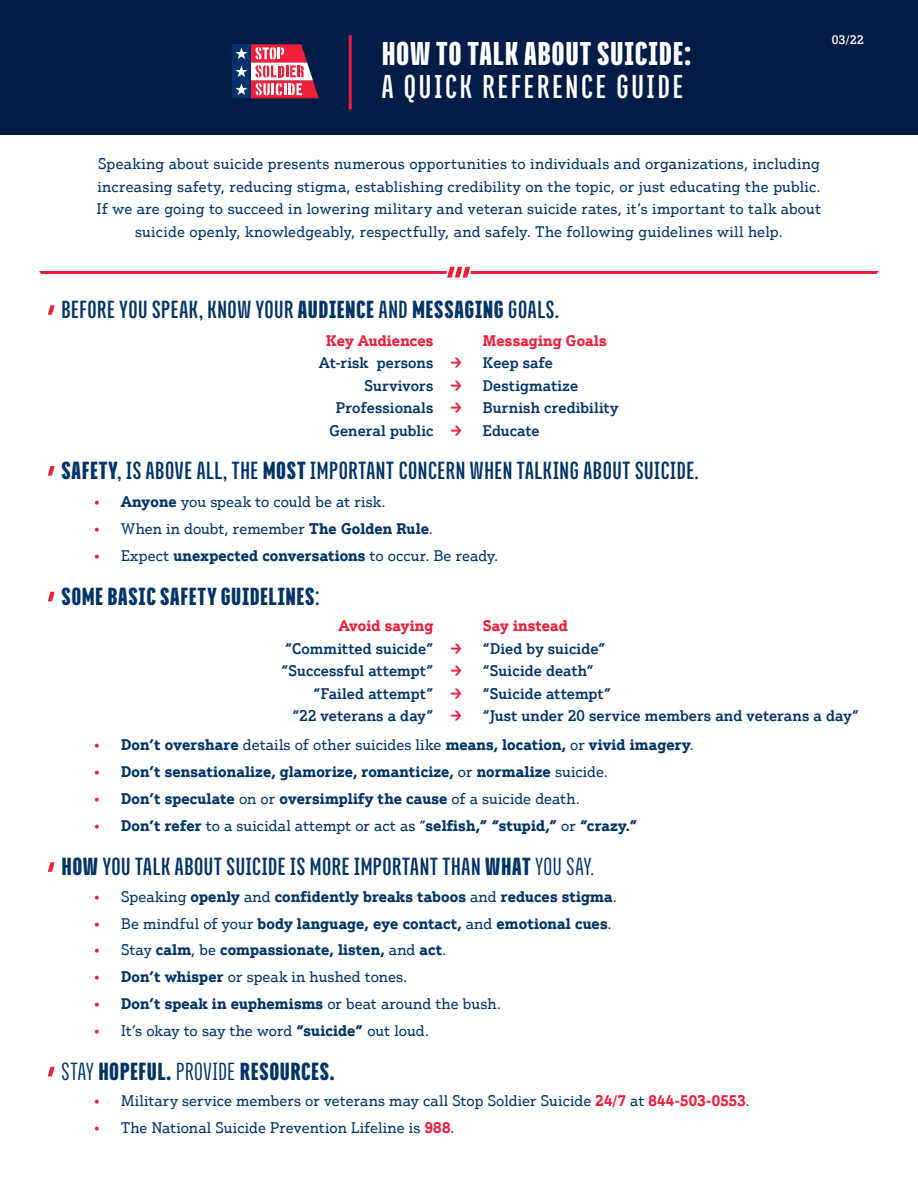
<style>
.page{position:relative;width:918px;height:1188px;background:#fff}
.page>*{position:absolute;margin:0;border:0;box-sizing:border-box;transform-origin:0 0}
.t1{font:800 36px "Titular";letter-spacing:.02em;color:#fff}
.t2{font:700 36px "Titular";letter-spacing:.08em;color:#fff}
.t3{font:700 27px "Titular";letter-spacing:.025em;color:#036}
.t4{font:800 27px "Titular";letter-spacing:.025em;color:#036}
.t5{font:15px/22.5px "Justus Pro";letter-spacing:.01em;color:#036;text-align:center}
.t6{font:700 15px "Justus Pro";letter-spacing:.01em;color:#036}
.t7{font:500 15px/22.5px "Justus Pro";letter-spacing:.005em;color:#036}
.t8{font:700 15px "Justus Pro";letter-spacing:.01em;color:#ed1f3b}
.t9{font:500 12px "Justus Pro";color:#fff}
.s1{font-weight:800}
.s2{font-weight:700;color:#ed1f3b}
.s3{font-family:"Titular";font-weight:800;color:#ed1f3b}
.s4{font-weight:700}
.s5{font-weight:400}
</style>
<div class="page">
<div style="left:0;top:0;width:918px;height:135px;background:#001c47"></div>
<svg style="left:39px;top:267px;width:840px;height:11px"></svg>
<svg style="left:48px;top:305px;width:7px;height:10px"></svg>
<svg style="left:48px;top:466px;width:7px;height:10px"></svg>
<svg style="left:48px;top:592px;width:7px;height:9px"></svg>
<svg style="left:48px;top:862px;width:7px;height:10px"></svg>
<svg style="left:48px;top:1067px;width:7px;height:9px"></svg>
<hr style="left:349px;top:35px;width:3px;height:75px;background:#ed1f3b">
<div style="left:232px;top:44px;width:19px;height:54px;background:#003369"></div>
<svg style="left:235px;top:44px;width:84px;height:54px"></svg>
<p class="t1" style="left:382px;top:34px;width:311px">HOW TO TALK ABOUT SUICIDE:</p>
<p class="t2" style="left:382px;top:69px;width:303px">A QUICK REFERENCE GUIDE</p>
<p class="t9" style="left:832px;top:32px;width:34px">03/22</p>
<p class="t5" style="left:97px;top:152px;width:726px">Speaking about suicide presents numerous opportunities to individuals and organizations, including increasing safety, reducing stigma, establishing credibility on the topic, or just educating the public.<br>If we are going to succeed in lowering military and veteran suicide rates, it’s important to talk about suicide openly, knowledgeably, respectfully, and safely. The following guidelines will help.</p>
<p class="t3" style="left:62px;top:296px;width:499px">BEFORE YOU SPEAK, KNOW YOUR <span class="s1">AUDIENCE</span> AND <span class="s1">MESSAGING</span> GOALS.</p>
<p class="t8" style="left:326px;top:330px;width:109px">Key Audiences</p>
<p class="t7" style="left:319px;top:351px;width:144px;text-align:right">At-risk persons <span class="s2">→<br></span>Survivors <span class="s2">→<br></span>Professionals <span class="s2">→<br></span>General public <span class="s2">→</span></p>
<p class="t3" style="left:62px;top:457px;width:639px"><span class="s1">SAFETY</span>, IS ABOVE ALL, THE <span class="s1">MOST</span> IMPORTANT CONCERN WHEN TALKING ABOUT SUICIDE.</p>
<p class="t5" style="left:94px;top:490px;width:293px"><span class="s3">•</span> <span class="s4">Anyone</span> you speak to could be at risk.</p>
<p class="t5" style="left:94px;top:517px;width:340px"><span class="s3">•</span> When in doubt, remember <span class="s4">The Golden Rule</span>.</p>
<p class="t6" style="left:94px;top:546px;width:405px"><span class="s3">•</span> <span class="s5">Expect</span> unexpected conversations <span class="s5">to occur. Be ready.</span></p>
<p class="t8" style="left:483px;top:330px;width:125px">Messaging Goals</p>
<p class="t7" style="left:483px;top:351px;width:137px">Keep safe<br>Destigmatize<br>Burnish credibility<br>Educate</p>
<p class="t4" style="left:62px;top:582px;width:260px">SOME BASIC SAFETY GUIDELINES<span class="s4">:</span></p>
<p class="t8" style="left:483px;top:616px;width:86px">Say instead</p>
<p class="t7" style="left:483px;top:637px;width:378px">“Died by suicide”<br>“Suicide death”<br>“Suicide attempt”<br>“Just under 20 service members and veterans a day”</p>
<p class="t8" style="left:339px;top:616px;width:96px">Avoid saying</p>
<p class="t7" style="left:282px;top:637px;width:182px;text-align:right">“Committed suicide” <span class="s2">→ </span>“Successful attempt” <span class="s2">→ </span>“Failed attempt” <span class="s2">→<br></span>“22 veterans a day” <span class="s2">→</span></p>
<p class="t6" style="left:94px;top:735px;width:601px"><span class="s3">•</span> Don’t overshare <span class="s5">details of other suicides like</span> means, location, <span class="s5">or</span> vivid imagery<span class="s5">.</span></p>
<p class="t6" style="left:94px;top:762px;width:515px"><span class="s3">•</span> Don’t sensationalize, glamorize, romanticize, <span class="s5">or</span> normalize <span class="s5">suicide.</span></p>
<p class="t6" style="left:94px;top:789px;width:487px"><span class="s3">•</span> Don’t speculate <span class="s5">on or</span> oversimplify the cause <span class="s5">of a suicide death.</span></p>
<p class="t6" style="left:94px;top:816px;width:544px"><span class="s3">•</span> Don’t refer <span class="s5">to a suicidal attempt or act as “</span>selfish,” “stupid,” <span class="s5">or</span> “crazy.”</p>
<p class="t3" style="left:62px;top:853px;width:534px"><span class="s1">HOW</span> YOU TALK ABOUT SUICIDE IS MORE IMPORTANT THAN <span class="s1">WHAT</span> <span class="s5">YOU SAY.</span></p>
<p class="t6" style="left:94px;top:887px;width:524px"><span class="s3">•</span> <span class="s5">Speaking</span> openly <span class="s5">and</span> confidently breaks taboos <span class="s5">and</span> reduces stigma<span class="s5">.</span></p>
<p class="t6" style="left:94px;top:914px;width:519px"><span class="s3">•</span> <span class="s5">Be mindful of your</span> body language, eye contact, <span class="s5">and</span> emotional cues<span class="s5">.</span></p>
<p class="t6" style="left:94px;top:940px;width:353px"><span class="s3">•</span> <span class="s5">Stay</span> calm<span class="s5">, be</span> compassionate, listen, <span class="s5">and</span> act<span class="s5">.</span></p>
<p class="t5" style="left:94px;top:965px;width:314px"><span class="s3">•</span> <span class="s4">Don’t whisper</span> or speak in hushed tones.</p>
<p class="t6" style="left:94px;top:994px;width:408px"><span class="s3">•</span> Don’t speak in euphemisms <span class="s5">or beat around the bush.</span></p>
<p class="t5" style="left:94px;top:1019px;width:336px"><span class="s3">•</span> It’s okay to say the word <span class="s4">“suicide”</span> out loud.</p>
<p class="t4" style="left:62px;top:1057px;width:275px"><span class="s5">STAY</span> HOPEFUL. <span class="s5">PROVIDE</span> RESOURCES.</p>
<p class="t5" style="left:94px;top:1089px;width:657px"><span class="s3">•</span> Military service members or veterans may call Stop Soldier Suicide <span class="s2">24/7</span> at <span class="s2">844-503-0553</span>.</p>
<p class="t5" style="left:94px;top:1116px;width:361px"><span class="s3">•</span> The National Suicide Prevention Lifeline is <span class="s2">988</span>.</p>
</div>
